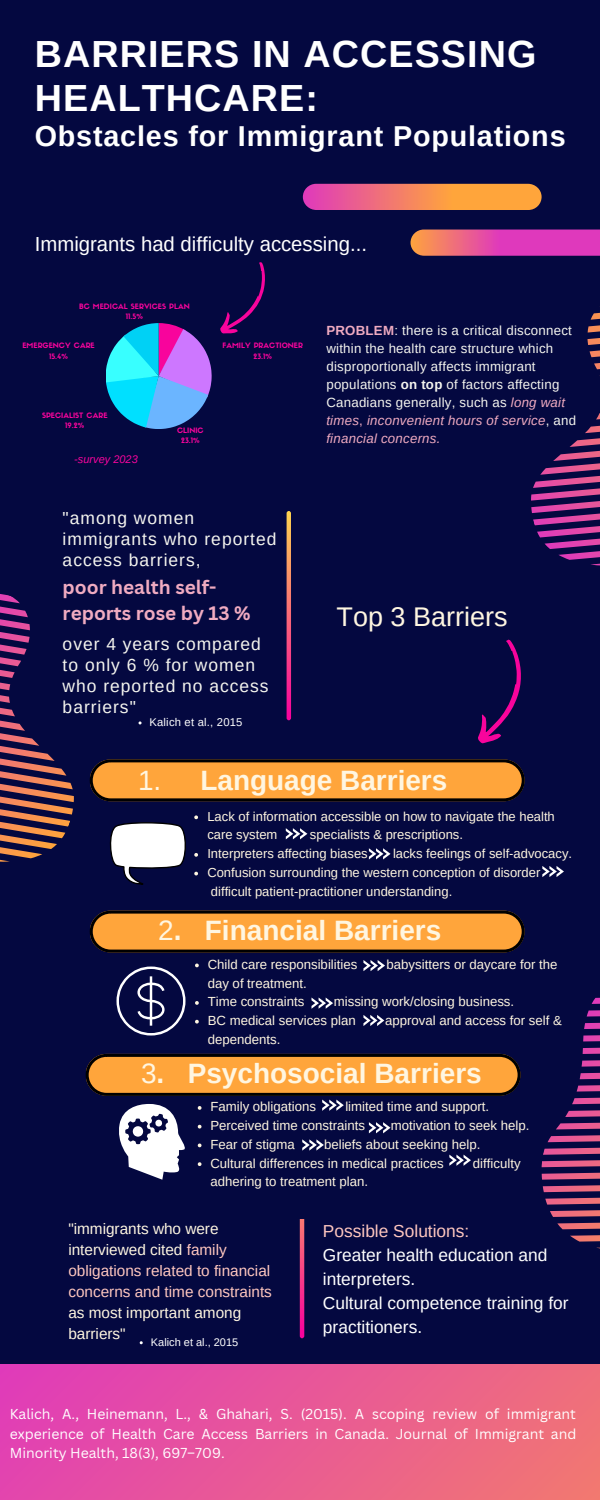
<style>
.page{position:relative;width:600px;height:1500px;background:#040840}
.page>*{position:absolute;margin:0;border:0;box-sizing:border-box;transform-origin:0 0}
.t1{font:700 37.8px/44.2px "Arimo";letter-spacing:.03em;color:#fff}
.t2{font:700 28.8px "Arimo";letter-spacing:.03em;color:#fff}
.t3{font:700 28px "Arimo";color:#fff6e1}
.t4{font:700 27.9px "Arimo";color:#fff6e1}
.t5{font:27px "Arimo";color:#fff6e1}
.t6{font:20.3px "Arimo";color:#fff}
.t7{font:700 19px/26.2px "Canva Sans";color:#f0abc1}
.t8{font:17.4px/21px "Arimo";letter-spacing:.055em;color:#f5f5ef}
.t9{font:17.3px/24px "Arimo";color:#fff}
.t10{font:17.3px "Arimo";color:#ffc7bf}
.t11{font:15.3px/21px "Arimo";color:#ffc7bf}
.t12{font:15.3px/21px "Arimo";color:#fff6e1}
.t13{font:14px/19.5px "Canva Sans";color:#fff;text-align:justify}
.t14{font:13.3px/18px "Arimo";letter-spacing:.02em;color:#f5f5ef}
.t15{font:13.2px/18.8px "Arimo";color:#fff6e1}
.t16{font:13px/18.8px "Arimo";color:#fff6e1}
.t17{font:11.3px "Arimo";letter-spacing:.02em;color:#fff}
.t18{font:11px "Arimo";color:#fff}
.t19{font:italic 11px "Arimo";color:#f8049c}
.t20{font:7.3px/10.1px "Sifonn Basic";color:#f8049c;text-align:center}
.s1{font-weight:700;color:#f0abc1}
.s2{font-weight:700}
.s3{font-style:italic;color:#f0abc1}
.s4{color:#f0abc1}
.s5{font-weight:400}
.s6{color:#fff6e1}
</style>
<div class="page">
<svg style="left:303px;top:184px;width:239px;height:26px;background:#ef8062"></svg>
<svg style="left:410px;top:230px;width:190px;height:26px;background:#e04f9c"></svg>
<svg style="left:531px;top:306px;width:69px;height:260px"></svg>
<svg style="left:0;top:594px;width:136px;height:268px"></svg>
<svg style="left:541px;top:997px;width:59px;height:252px"></svg>
<svg style="left:287px;top:511px;width:4px;height:209px"></svg>
<svg style="left:300px;top:1220px;width:4px;height:118px"></svg>
<div style="left:0;top:1365px;width:600px;height:135px;background:linear-gradient(to right,#e140b4,#f07376)"></div>
<svg style="left:90px;top:759px;width:435px;height:42px;background:#d58a32"></svg>
<svg style="left:108px;top:822px;width:78px;height:63px"></svg>
<svg style="left:90px;top:911px;width:435px;height:42px;background:#d48932"></svg>
<svg style="left:117px;top:967px;width:69px;height:69px"></svg>
<svg style="left:106px;top:262px;width:159px;height:167px"></svg>
<svg style="left:478px;top:639px;width:43px;height:105px"></svg>
<svg style="left:363px;top:1015px;width:21px;height:11px"></svg>
<svg style="left:542px;top:866px;width:22px;height:11px"></svg>
<svg style="left:194px;top:815px;width:4px;height:4px"></svg>
<svg style="left:194px;top:853px;width:4px;height:4px"></svg>
<svg style="left:194px;top:872px;width:4px;height:3px"></svg>
<svg style="left:195px;top:964px;width:4px;height:3px"></svg>
<svg style="left:195px;top:1001px;width:4px;height:4px"></svg>
<svg style="left:195px;top:1020px;width:4px;height:4px"></svg>
<svg style="left:286px;top:828px;width:21px;height:11px"></svg>
<svg style="left:311px;top:998px;width:22px;height:11px"></svg>
<svg style="left:369px;top:848px;width:22px;height:12px"></svg>
<svg style="left:363px;top:960px;width:22px;height:11px"></svg>
<svg style="left:86px;top:1054px;width:435px;height:126px"></svg>
<h1 class="t1" style="left:35px;top:31px;width:503px">BARRIERS IN ACCESSING<br>HEALTHCARE:</h1>
<h2 class="t2" style="left:35px;top:120px;width:532px">Obstacles for Immigrant Populations</h2>
<h3 class="t6" style="left:35px;top:233px;width:334px">Immigrants had difficulty accessing...</h3>
<p class="t20" style="left:79px;top:302px;width:112px">BC MEDICAL SERVICES PLAN<br>11.5%</p>
<p class="t20" style="left:22px;top:342px;width:74px">EMERGENCY CARE<br>15.4%</p>
<p class="t20" style="left:223px;top:342px;width:82px">FAMILY PRACTIONER<br>23.1%</p>
<p class="t20" style="left:42px;top:411px;width:67px">SPECIALIST CARE<br>19.2%</p>
<p class="t19" style="left:74px;top:453px;width:65px">-survey 2023</p>
<p class="t20" style="left:177px;top:426px;width:28px">CLINIC<br>23.1%</p>
<h3 class="t8" style="left:63px;top:508px;width:215px">"among women immigrants who reported access barriers,</h3>
<h3 class="t7" style="left:63px;top:574px;width:189px">poor health self&shy;reports rose by 13 %</h3>
<h3 class="t8" style="left:63px;top:634px;width:208px">over 4 years compared to only 6 % for women who reported no access barriers"</h3>
<p class="t17" style="left:149px;top:716px;width:95px">Kalich et al., 2015</p>
<p class="t14" style="left:326px;top:321px;width:251px"><span class="s1">PROBLEM</span>: there is a critical disconnect within the health care structure which disproportionally affects immigrant populations <span class="s2">on top</span> of factors affecting Canadians generally, such as <span class="s3">long wait times</span><span class="s4">,</span> <span class="s3">inconvenient hours of service</span>, and <span class="s3">financial concerns.</span></p>
<h3 class="t5" style="left:337px;top:601px;width:172px">Top 3 Barriers</h3>
<h3 class="t4" style="left:138px;top:765px;width:311px"><span class="s5">1.</span> Language Barriers</h3>
<p class="t16" style="left:207px;top:807px;width:349px">Lack of information accessible on how to navigate the health care system</p>
<p class="t16" style="left:207px;top:826px;width:257px;text-indent:103px">specialists &amp; prescriptions.<br>Interpreters affecting biases</p>
<p class="t16" style="left:207px;top:844px;width:366px;text-indent:186px">lacks feelings of self-advocacy.<br>Confusion surrounding the western conception of disorder difficult patient-practitioner understanding.</p>
<h3 class="t3" style="left:158px;top:915px;width:285px"><span class="s5">2</span>. Financial Barriers</h3>
<p class="t15" style="left:208px;top:955px;width:151px">Child care responsibilities</p>
<p class="t15" style="left:387px;top:955px;width:172px">babysitters or daycare for the</p>
<p class="t15" style="left:208px;top:974px;width:101px">day of treatment.<br>Time constraints</p>
<p class="t15" style="left:208px;top:992px;width:308px;text-indent:126px">missing work/closing business.<br>BC medical services plan</p>
<p class="t15" style="left:385px;top:1011px;width:178px">approval and access for self &amp;</p>
<p class="t15" style="left:208px;top:1030px;width:74px">dependents.</p>
<h3 class="t3" style="left:141px;top:1057px;width:342px"><span class="s5">3</span>. Psychosocial Barriers</h3>
<p class="t15" style="left:210px;top:1097px;width:107px">Family obligations</p>
<p class="t15" style="left:210px;top:1097px;width:280px;text-indent:135px">limited time and support.<br>Perceived time constraints</p>
<p class="t15" style="left:391px;top:1116px;width:140px">motivation to seek help.</p>
<p class="t15" style="left:210px;top:1135px;width:271px;text-indent:114px">beliefs about seeking help.<br>Cultural differences in medical practices</p>
<p class="t15" style="left:210px;top:1135px;width:86px">Fear of stigma</p>
<p class="t15" style="left:473px;top:1154px;width:49px">difficulty</p>
<p class="t15" style="left:210px;top:1172px;width:159px">adhering to treatment plan.</p>
<p class="t11" style="left:68px;top:1219px;width:205px"><span class="s6">"immigrants who were interviewed cited</span> family obligations related to financial concerns and time constraints</p>
<p class="t12" style="left:68px;top:1303px;width:174px">as most important among barriers"</p>
<p class="t18" style="left:151px;top:1336px;width:89px">Kalich et al., 2015</p>
<h3 class="t10" style="left:323px;top:1222px;width:148px">Possible Solutions:</h3>
<h3 class="t9" style="left:323px;top:1243px;width:247px">Greater health education and interpreters.<br>Cultural competence training for practitioners.</h3>
<p class="t13" style="left:10px;top:1404px;width:568px">Kalich, A., Heinemann, L., &amp; Ghahari, S. (2015). A scoping review of immigrant experience of Health Care Access Barriers in Canada. Journal of Immigrant and Minority Health, 18(3), 697–709.</p>
</div>
